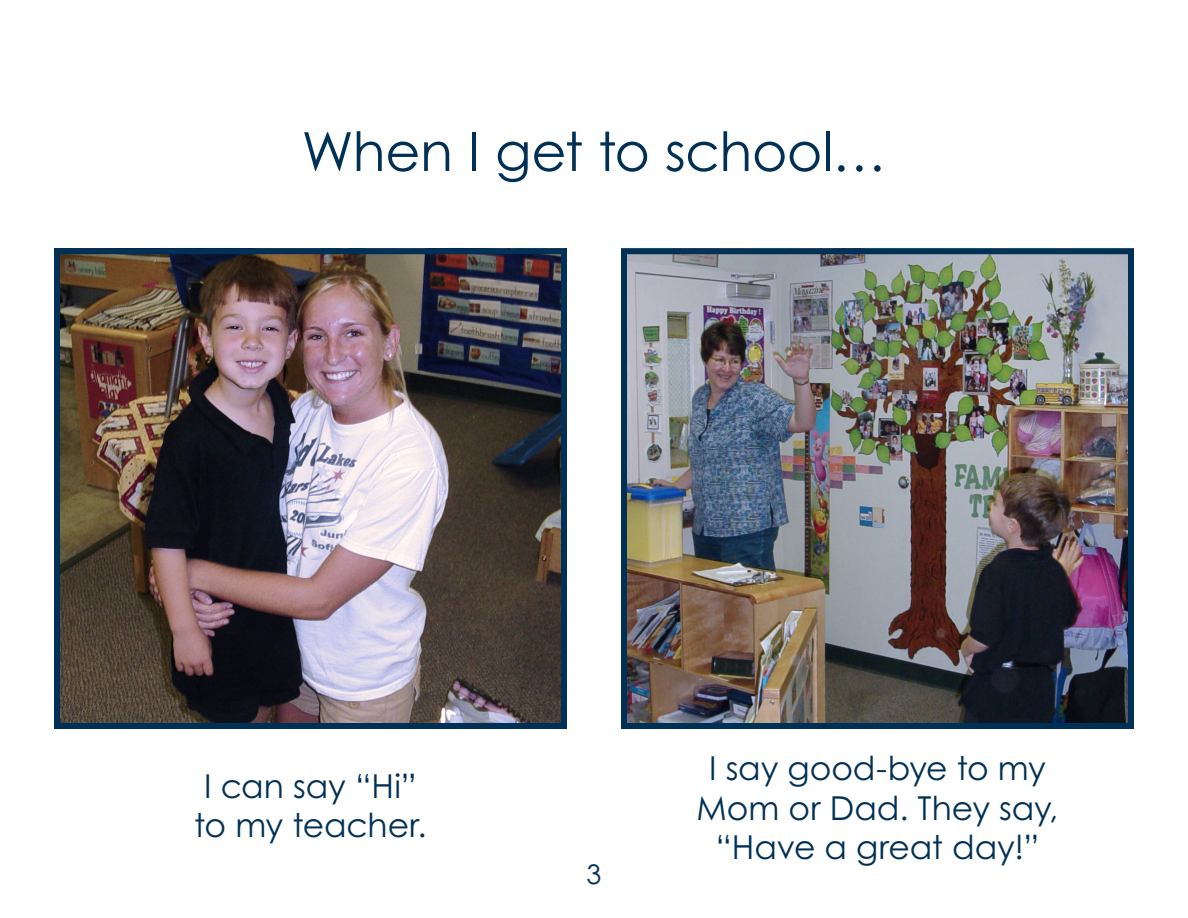
<style>
.page{position:relative;width:1188px;height:918px;background:#fff}
.page>*{position:absolute;margin:0;border:0;box-sizing:border-box;transform-origin:0 0}
.t1{font:54px "Century Gothic Pro";letter-spacing:-.01em;color:#003056}
.body_small{font:33px/39.6px "Century Gothic Pro";letter-spacing:-.005em;color:#003056}
.t2{font:27px "Century Gothic Pro";color:#003056}
</style>
<div class="page">
<img style="left:61px;top:255px;width:499px;height:467px">
<div style="left:54px;top:248px;width:513px;height:481px;border:6px solid #003056"></div>
<img style="left:628px;top:255px;width:499px;height:467px">
<div style="left:621px;top:248px;width:513px;height:481px;border:6px solid #003056"></div>
<p class="t1" style="left:302px;top:119px;width:586px">When I get to school…</p>
<p class="body_small" style="left:194px;top:766px;width:234px">I can say “Hi” to my teacher.</p>
<p class="t2" style="left:587px;top:858px;width:16px">3</p>
<p class="body_small" style="left:697px;top:748px;width:363px;text-align:center">I say good-bye to my<br>Mom or Dad. They say, “Have a great day!”</p>
</div>
